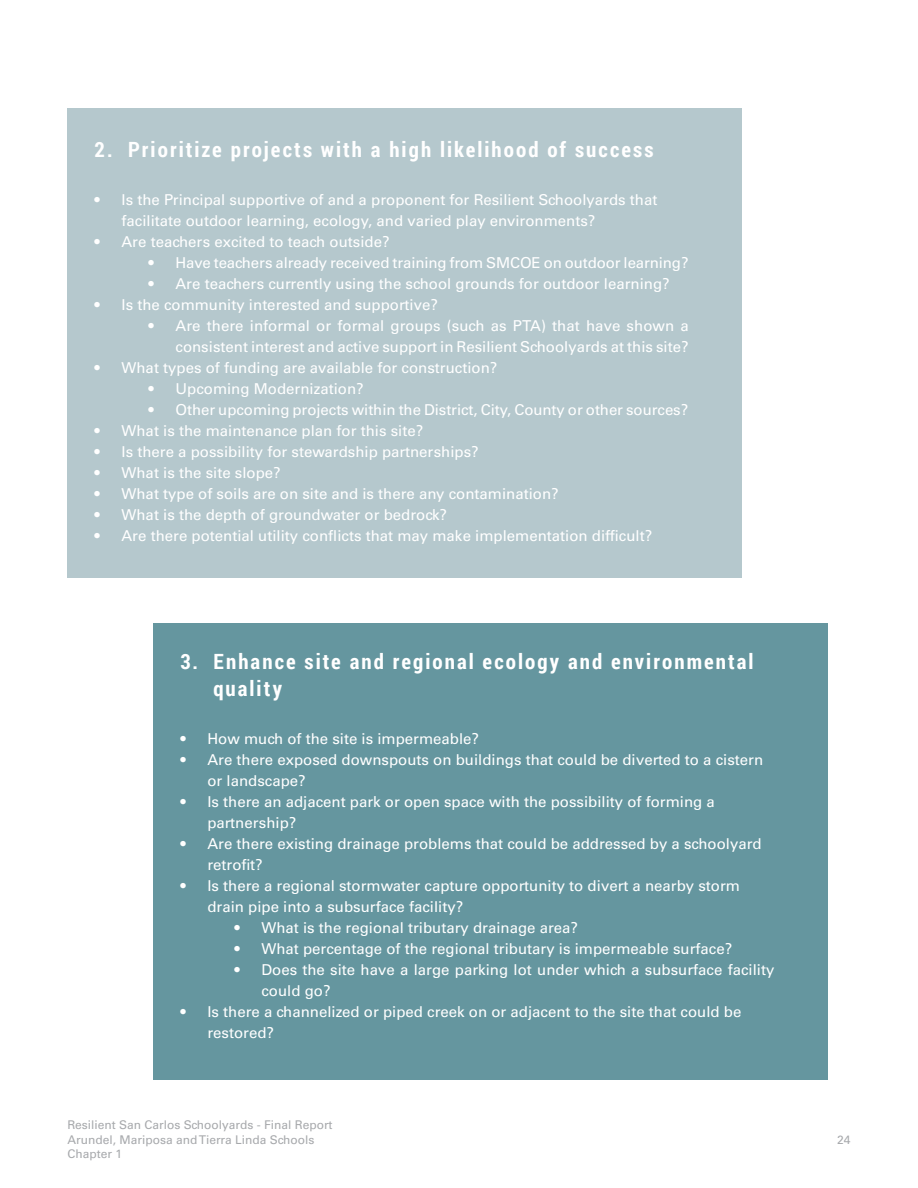
<style>
.page{position:relative;width:918px;height:1188px;background:#fff}
.page>*{position:absolute;margin:0;border:0;box-sizing:border-box;transform-origin:0 0}
.t1{font:700 21px/27px "Roboto Condensed";letter-spacing:.1em;color:#fff}
.t2{font:15px/21px "Univers LT Std";color:#fff}
.t3{font:12px/14.4px "Univers LT Std";color:#a7a9ac}
</style>
<div class="page">
<div style="left:68px;top:108px;width:674px;height:469px;background:#b5c8cd"></div>
<div style="left:153px;top:623px;width:675px;height:457px;background:#65969f"></div>
<h1 class="t1" style="left:94px;top:135px;width:561px">2. Prioritize projects with a high likelihood of success</h1>
<p class="t2" style="left:122px;top:189px;width:537px;text-indent:-27px">• Is the Principal supportive of and a proponent for Resilient Schoolyards that facilitate outdoor learning, ecology, and varied play environments?</p>
<p class="t2" style="left:94px;top:231px;width:297px">• Are teachers excited to teach outside?</p>
<p class="t2" style="left:148px;top:252px;width:542px">• Have teachers already received training from SMCOE on outdoor learning?</p>
<p class="t2" style="left:148px;top:273px;width:523px">• Are teachers currently using the school grounds for outdoor learning?</p>
<p class="t2" style="left:94px;top:294px;width:345px">• Is the community interested and supportive?</p>
<p class="t2" style="left:148px;top:315px;width:542px;text-align:right">• Are there informal or formal groups (such as PTA) that have shown a consistent interest and active support in Resilient Schoolyards at this site?</p>
<p class="t2" style="left:94px;top:357px;width:404px">• What types of funding are available for construction?</p>
<p class="t2" style="left:148px;top:378px;width:217px">• Upcoming Modernization?</p>
<p class="t2" style="left:148px;top:399px;width:541px">• Other upcoming projects within the District, City, County or other sources?</p>
<p class="t2" style="left:94px;top:420px;width:330px">• What is the maintenance plan for this site?</p>
<p class="t2" style="left:94px;top:441px;width:386px">• Is there a possibility for stewardship partnerships?</p>
<p class="t2" style="left:94px;top:462px;width:188px">• What is the site slope?</p>
<p class="t2" style="left:94px;top:483px;width:466px">• What type of soils are on site and is there any contamination?</p>
<p class="t2" style="left:94px;top:504px;width:354px">• What is the depth of groundwater or bedrock?</p>
<p class="t2" style="left:94px;top:525px;width:559px">• Are there potential utility conflicts that may make implementation difficult?</p>
<h1 class="t1" style="left:213px;top:647px;width:542px;text-indent:-33px">3. Enhance site and regional ecology and environmental quality</h1>
<p class="t2" style="left:180px;top:728px;width:300px">• How much of the site is impermeable?</p>
<p class="t2" style="left:207px;top:749px;width:557px;text-indent:-27px">• Are there exposed downspouts on buildings that could be diverted to a cistern or landscape?</p>
<p class="t2" style="left:207px;top:791px;width:509px;text-indent:-27px">• Is there an adjacent park or open space with the possibility of forming a partnership?</p>
<p class="t2" style="left:207px;top:833px;width:556px;text-indent:-27px">• Are there existing drainage problems that could be addressed by a schoolyard retrofit?</p>
<p class="t2" style="left:207px;top:875px;width:534px;text-indent:-27px">• Is there a regional stormwater capture opportunity to divert a nearby storm drain pipe into a subsurface facility?</p>
<p class="t2" style="left:234px;top:917px;width:345px">• What is the regional tributary drainage area?</p>
<p class="t2" style="left:234px;top:938px;width:499px">• What percentage of the regional tributary is impermeable surface?</p>
<p class="t2" style="left:261px;top:959px;width:515px;text-indent:-27px">• Does the site have a large parking lot under which a subsurface facility could go?</p>
<p class="t2" style="left:207px;top:1001px;width:536px;text-indent:-27px">• Is there a channelized or piped creek on or adjacent to the site that could be restored?</p>
<p class="t3" style="left:68px;top:1118px;width:266px">Resilient San Carlos Schoolyards - Final Report<br>Arundel, Mariposa and Tierra Linda Schools</p>
<p class="t3" style="left:68px;top:1146px;width:56px">Chapter 1</p>
<p class="t3" style="left:837px;top:1132px;width:15px">24</p>
</div>
